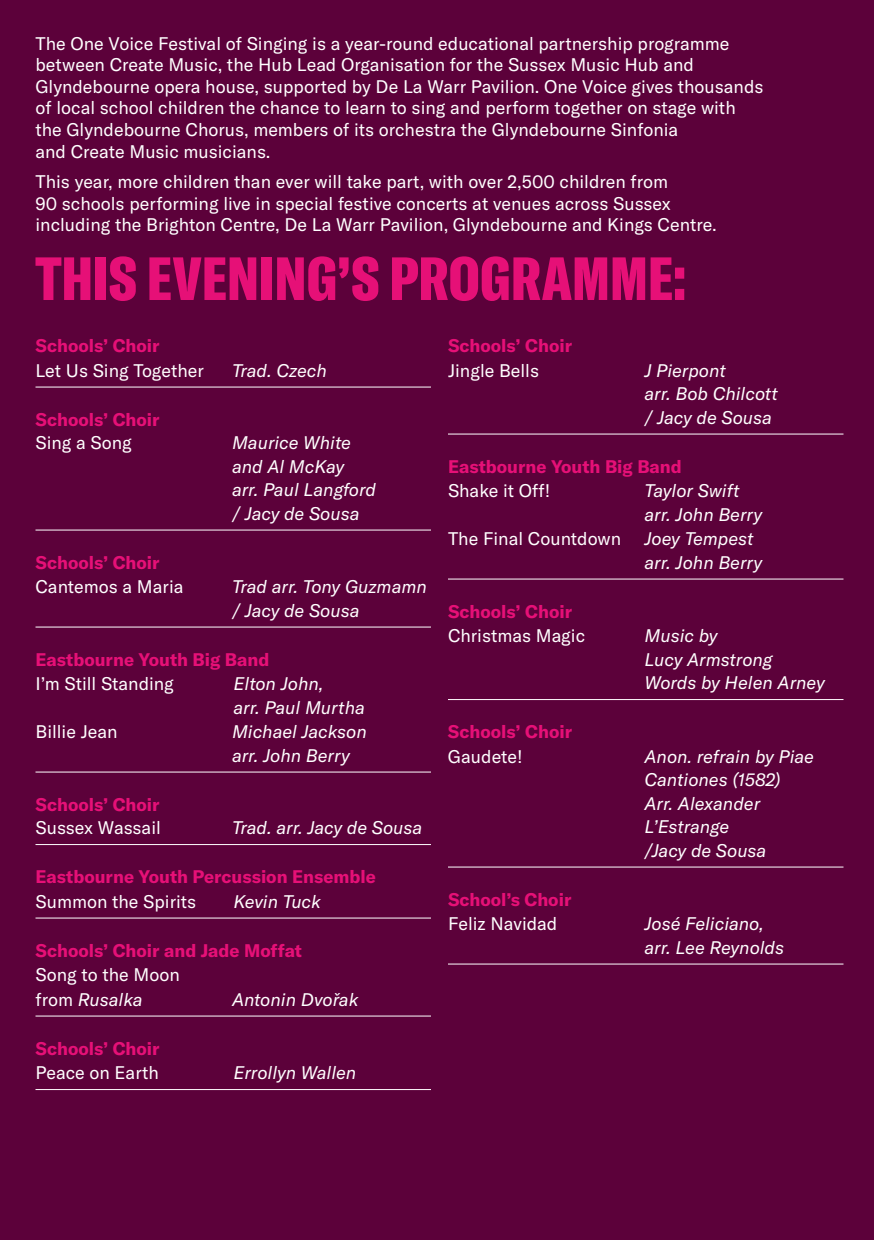
<style>
.page{position:relative;width:874px;height:1240px;background:#5c013a}
.page>*{position:absolute;margin:0;border:0;box-sizing:border-box;transform-origin:0 0}
.t1{font:60px "GT America Cm Bl";color:#e61077}
.t2{font:18px/21.6px "GT America";color:#fff}
.t3{font:italic 18px/23.5px "GT America";color:#fff}
.t4{font:700 18px/23.5px "GT America";color:#e61077}
.s1{font-weight:400;color:#fff}
.s2{font-style:normal}
</style>
<div class="page">
<hr style="left:36px;top:387px;width:395px;height:1px;background:#fff">
<hr style="left:36px;top:530px;width:395px;height:1px;background:#fff">
<hr style="left:36px;top:627px;width:395px;height:1px;background:#fff">
<hr style="left:36px;top:772px;width:395px;height:1px;background:#fff">
<hr style="left:36px;top:844px;width:395px;height:1px;background:#fff">
<hr style="left:36px;top:918px;width:395px;height:1px;background:#fff">
<hr style="left:36px;top:1016px;width:395px;height:1px;background:#fff">
<hr style="left:36px;top:1089px;width:395px;height:1px;background:#fff">
<hr style="left:448px;top:434px;width:396px;height:1px;background:#fff">
<hr style="left:448px;top:579px;width:396px;height:1px;background:#fff">
<hr style="left:448px;top:699px;width:396px;height:1px;background:#fff">
<hr style="left:448px;top:867px;width:396px;height:1px;background:#fff">
<hr style="left:448px;top:964px;width:396px;height:1px;background:#fff">
<p class="t2" style="left:36px;top:33px;width:730px">The One Voice Festival of Singing is a year-round educational partnership programme between Create Music, the Hub Lead Organisation for the Sussex Music Hub and Glyndebourne opera house, supported by De La Warr Pavilion. One Voice gives thousands of local school children the chance to learn to sing and perform together on stage with the Glyndebourne Chorus, members of its orchestra the Glyndebourne Sinfonia<br>and Create Music musicians.</p>
<p class="t2" style="left:36px;top:171px;width:683px">This year, more children than ever will take part, with over 2,500 children from<br>90 schools performing live in special festive concerts at venues across Sussex including the Brighton Centre, De La Warr Pavilion, Glyndebourne and Kings Centre.</p>
<p class="t1" style="left:36px;top:242px;width:652px">THIS EVENING’S PROGRAMME:</p>
<p class="t4" style="left:36px;top:334px;width:126px">Schools’ Choir</p>
<p class="t2" style="left:36px;top:360px;width:170px">Let Us Sing Together</p>
<p class="t3" style="left:232px;top:359px;width:96px">Trad. Czech</p>
<p class="t4" style="left:36px;top:407px;width:126px">Schools’ Choir<br><span class="s1">Sing a Song</span></p>
<p class="t3" style="left:232px;top:431px;width:146px">Maurice White and Al McKay<br>arr. Paul Langford / Jacy de Sousa</p>
<p class="t4" style="left:36px;top:550px;width:126px">Schools’ Choir</p>
<p class="t2" style="left:36px;top:576px;width:149px">Cantemos a Maria</p>
<p class="t3" style="left:232px;top:575px;width:196px">Trad arr. Tony Guzmamn / Jacy de Sousa</p>
<p class="t4" style="left:36px;top:647px;width:235px">Eastbourne Youth Big Band</p>
<p class="t2" style="left:36px;top:673px;width:140px">I’m Still Standing</p>
<p class="t3" style="left:234px;top:672px;width:133px">Elton John,<br>arr. Paul Murtha</p>
<p class="t2" style="left:36px;top:721px;width:84px">Billie Jean</p>
<p class="t3" style="left:232px;top:720px;width:136px">Michael Jackson arr. John Berry</p>
<p class="t4" style="left:36px;top:792px;width:127px">Schools’ Choir<br><span class="s1">Sussex Wassail</span></p>
<p class="t3" style="left:232px;top:816px;width:192px">Trad. arr. Jacy de Sousa</p>
<p class="t4" style="left:36px;top:865px;width:342px">Eastbourne Youth Percussion Ensemble</p>
<p class="t2" style="left:36px;top:891px;width:162px">Summon the Spirits</p>
<p class="t3" style="left:234px;top:890px;width:89px">Kevin Tuck</p>
<p class="t4" style="left:36px;top:938px;width:268px">Schools’ Choir and Jade Moffat</p>
<p class="t2" style="left:36px;top:964px;width:146px">Song to the Moon</p>
<p class="t3" style="left:36px;top:988px;width:109px"><span class="s2">from</span> Rusalka</p>
<p class="t3" style="left:232px;top:988px;width:128px">Antonin Dvořak</p>
<p class="t4" style="left:36px;top:1036px;width:126px">Schools’ Choir</p>
<p class="t2" style="left:36px;top:1062px;width:125px">Peace on Earth</p>
<p class="t3" style="left:233px;top:1061px;width:124px">Errollyn Wallen</p>
<p class="t4" style="left:448px;top:334px;width:126px">Schools’ Choir</p>
<p class="t2" style="left:448px;top:360px;width:93px">Jingle Bells</p>
<p class="t3" style="left:644px;top:359px;width:135px">J Pierpont<br>arr. Bob Chilcott / Jacy de Sousa</p>
<p class="t4" style="left:448px;top:454px;width:235px">Eastbourne Youth Big Band</p>
<p class="t2" style="left:448px;top:480px;width:104px">Shake it Off!</p>
<p class="t3" style="left:644px;top:479px;width:119px">Taylor Swift arr. John Berry</p>
<p class="t2" style="left:448px;top:528px;width:175px">The Final Countdown</p>
<p class="t3" style="left:644px;top:527px;width:119px">Joey Tempest arr. John Berry</p>
<p class="t4" style="left:448px;top:599px;width:126px">Schools’ Choir</p>
<p class="t2" style="left:448px;top:625px;width:139px">Christmas Magic</p>
<p class="t3" style="left:644px;top:624px;width:182px">Music by<br>Lucy Armstrong<br>Words by Helen Arney</p>
<p class="t4" style="left:448px;top:720px;width:126px">Schools’ Choir</p>
<p class="t2" style="left:448px;top:746px;width:76px">Gaudete!</p>
<p class="t3" style="left:644px;top:745px;width:171px">Anon. refrain by Piae<br>Cantiones (1582)<br>Arr. Alexander<br>L’Estrange<br>/Jacy de Sousa</p>
<p class="t4" style="left:448px;top:887px;width:125px">School’s Choir</p>
<p class="t2" style="left:448px;top:913px;width:111px">Feliz Navidad</p>
<p class="t3" style="left:644px;top:912px;width:141px">José Feliciano, arr. Lee Reynolds</p>
</div>
